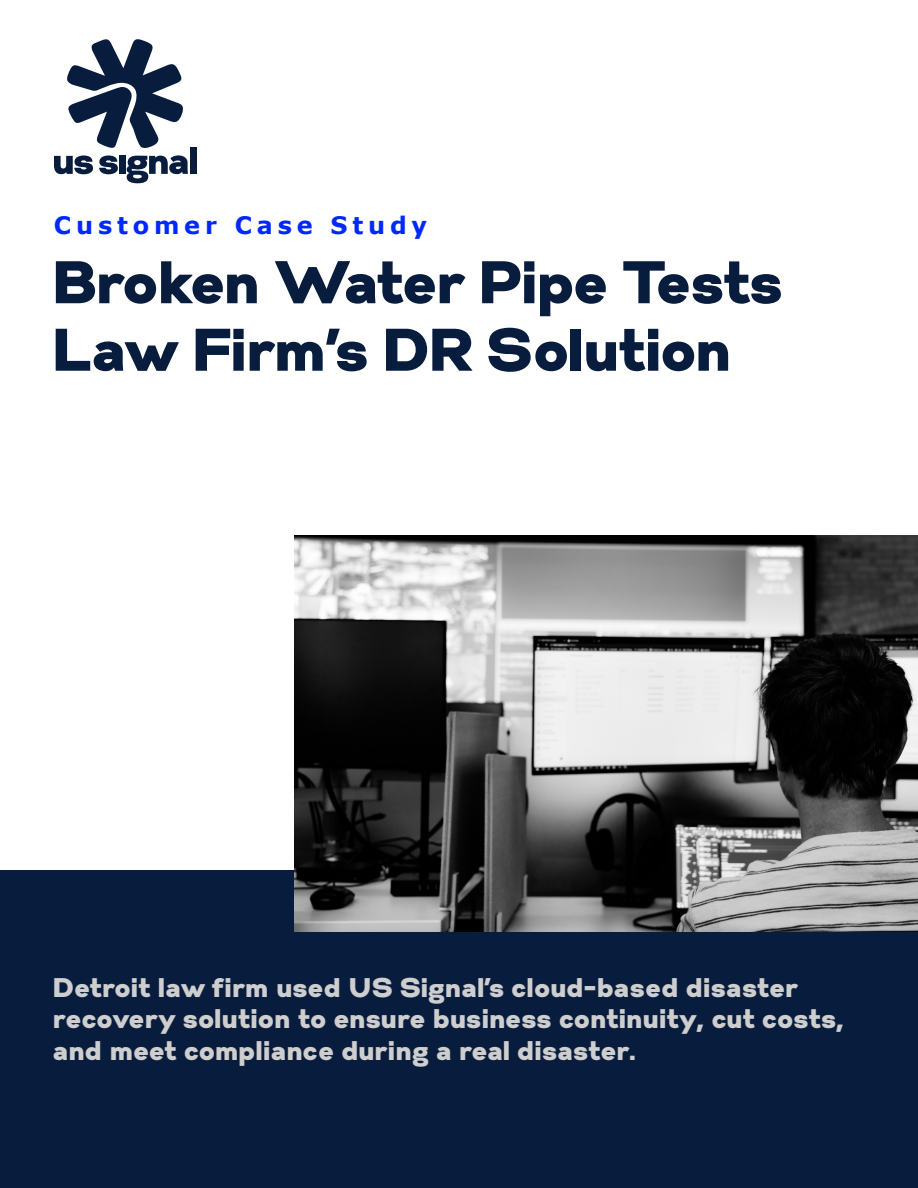
<style>
.page{position:relative;width:918px;height:1188px;background:#fff}
.page>*{position:absolute;margin:0;border:0;box-sizing:border-box;transform-origin:0 0}
.t1{font:60px "Gabriel Sans Black";letter-spacing:.005em;color:#081d3e}
.t2{font:27px/31.5px "Gabriel Sans Black";letter-spacing:.025em;color:#cecece}
.t3{font:700 24px "Verdana";letter-spacing:.2em;color:#0028fb}
</style>
<div class="page">
<div style="left:0;top:870px;width:918px;height:318px;background:#081d3e"></div>
<img style="left:294px;top:536px;width:624px;height:396px">
<svg style="left:54px;top:39px;width:134px;height:144px"></svg>
<div style="left:190px;top:147px;width:6px;height:27px;background:#081d3e"></div>
<p class="t3" style="left:54px;top:210px;width:375px">Customer Case Study</p>
<p class="t1" style="left:54px;top:246px;width:731px">Broken Water Pipe Tests</p>
<p class="t1" style="left:54px;top:314px;width:681px">Law Firm’s DR Solution</p>
<p class="t2" style="left:54px;top:971px;width:792px">Detroit law firm used US Signal’s cloud-based disaster recovery solution to ensure business continuity, cut costs, and meet compliance during a real disaster.</p>
</div>
